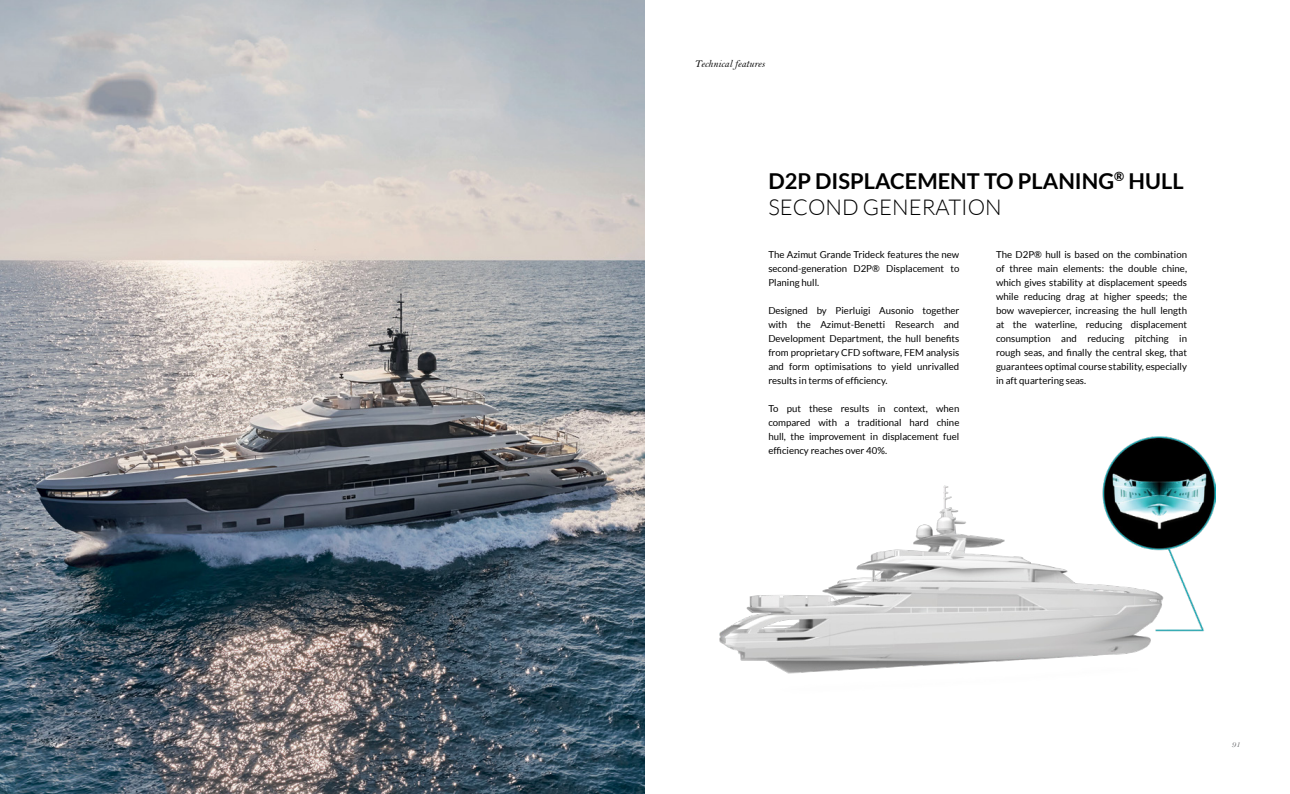
<style>
.page{position:relative;width:1290px;height:794px;background:#fff}
.page>*{position:absolute;margin:0;border:0;box-sizing:border-box;transform-origin:0 0}
.t1{font:700 21.88px "Lato";color:#000}
.t2{font:300 21.88px "Lato";color:#000}
._00_baskerville_regu{font:10.5px "Bell MT Italic";letter-spacing:.005em;color:#000}
.t3{font:9.62px/14px "Lato";color:#000;text-align:justify}
.t4{font:8.75px "Bell MT Italic";color:#fff}
.t5{font:8.75px "Bell MT Italic";color:#6d6e71}
</style>
<div class="page">
<img style="left:719px;top:437px;width:496px;height:237px">
<img style="left:0;top:0;width:645px;height:794px">
<p class="_00_baskerville_regu" style="left:694px;top:58px;width:72px">Technical features</p>
<p class="t1" style="left:768px;top:168px;width:417px">D2P DISPLACEMENT TO PLANING<sup>®</sup> HULL</p>
<p class="t2" style="left:768px;top:195px;width:235px">SECOND GENERATION</p>
<p class="t3" style="left:768px;top:247px;width:192px">The Azimut Grande Trideck features the new second-generation D2P® Displacement to Planing hull.</p>
<p class="t3" style="left:768px;top:303px;width:192px">Designed by Pierluigi Ausonio together with the Azimut-Benetti Research and Development Department, the hull benefits from proprietary CFD software, FEM analysis and form optimisations to yield unrivalled results in terms of efficiency.</p>
<p class="t3" style="left:768px;top:401px;width:192px">To put these results in context, when compared with a traditional hard chine hull, the improvement in displacement fuel efficiency reaches over 40%.</p>
<p class="t3" style="left:996px;top:247px;width:193px">The D2P® hull is based on the combination of three main elements: the double chine, which gives stability at displacement speeds while reducing drag at higher speeds; the bow wavepiercer, increasing the hull length at the waterline, reducing displacement consumption and reducing pitching in rough seas, and finally the central skeg, that guarantees optimal course stability, especially in aft quartering seas.</p>
<p class="t4" style="left:50px;top:739px;width:10px">90</p>
<p class="t5" style="left:1232px;top:739px;width:10px">91</p>
</div>
